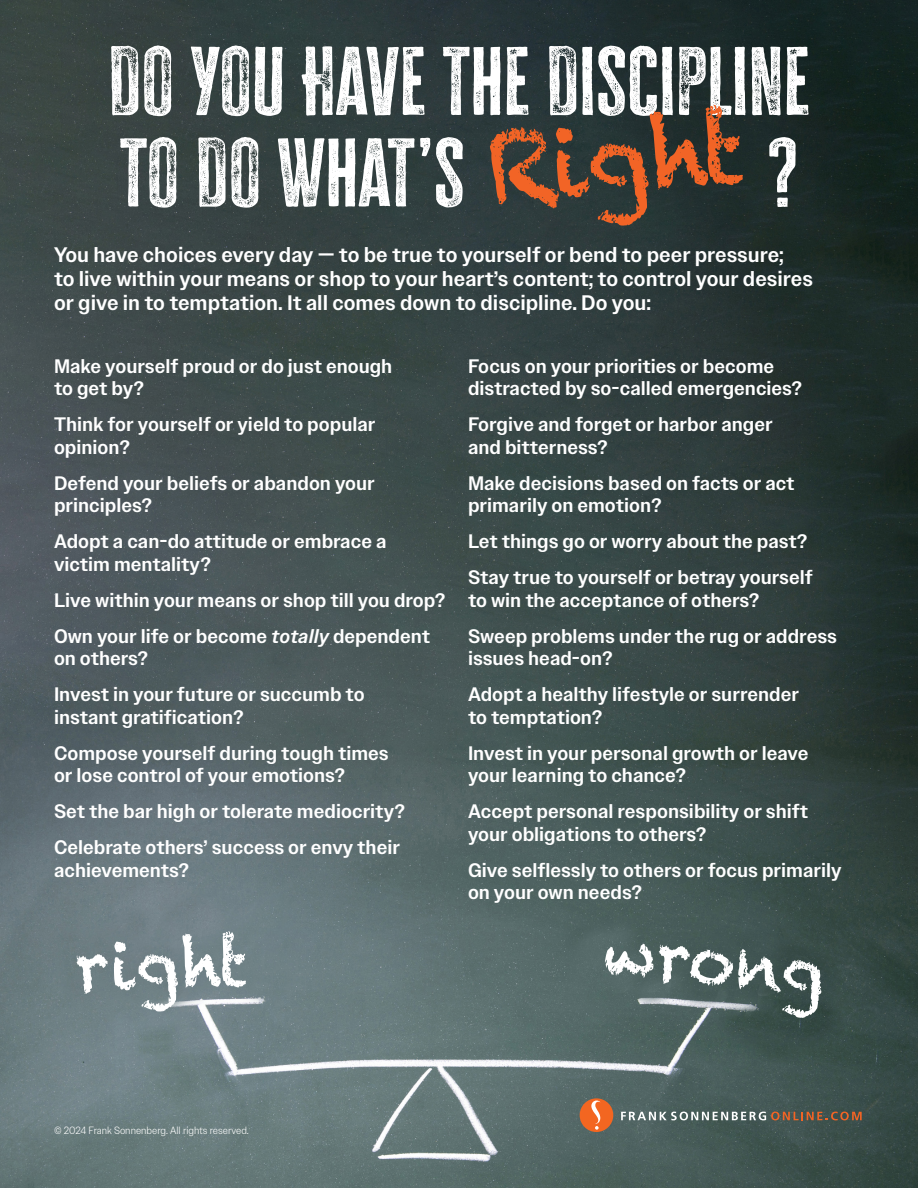
<style>
.page{position:relative;width:918px;height:1188px;background:#fff}
.page>*{position:absolute;margin:0;border:0;box-sizing:border-box;transform-origin:0 0}
.t1{font:97.5px "Chalkduster";color:#f26426;scale:.95 1}
.t2{font:79.5px/91.5px "Cheddar Gothic Rough";color:#fff}
.t3{font:67.5px "Chalkduster";color:#fff;scale:.95 1}
.t4{font:500 21px/24px "Owners Text";color:#fff;scale:.95 1}
.t5{font:500 19.5px/22.5px "Owners Text";color:#fff;scale:.95 1}
.t6{font:300 10.5px "Owners Text";color:#fff;scale:.95 1}
.s1{font-style:italic}
</style>
<div class="page">
<img style="left:0;top:1px;width:918px;height:1187px">
<svg style="left:621px;top:1112px;width:241px;height:8px;background:#8a8277"></svg>
<div style="left:580px;top:1098px;width:33px;height:34px;background:#f36621;border-radius:50%"></div>
<svg style="left:591px;top:1101px;width:9px;height:29px"></svg>
<p class="t2" style="left:108px;top:35px;width:704px">DO YOU HAVE THE DISCIPLINE<br>TO DO WHAT’S</p>
<p class="t1" style="left:483px;top:110px;width:274px;rotate:-4deg">Right</p>
<p class="t4" style="left:54px;top:243px;width:801px">You have choices every day — to be true to yourself or bend to peer pressure;<br>to live within your means or shop to your heart’s content; to control your desires or give in to temptation. It all comes down to discipline. Do you:</p>
<p class="t2" style="left:767px;top:127px;width:33px">?</p>
<p class="t5" style="left:54px;top:355px;width:358px">Make yourself proud or do just enough to get by?</p>
<p class="t5" style="left:54px;top:413px;width:340px">Think for yourself or yield to popular opinion?</p>
<p class="t5" style="left:54px;top:472px;width:339px">Defend your beliefs or abandon your principles?</p>
<p class="t5" style="left:54px;top:530px;width:352px">Adopt a can-do attitude or embrace a victim mentality?</p>
<p class="t5" style="left:54px;top:589px;width:414px">Live within your means or shop till you drop?</p>
<p class="t5" style="left:54px;top:625px;width:397px">Own your life or become <span class="s1">totally</span> dependent on others?</p>
<p class="t5" style="left:54px;top:683px;width:329px">Invest in your future or succumb to instant gratification?</p>
<p class="t5" style="left:54px;top:742px;width:354px">Compose yourself during tough times or lose control of your emotions?</p>
<p class="t5" style="left:54px;top:800px;width:371px">Set the bar high or tolerate mediocrity?</p>
<p class="t5" style="left:54px;top:836px;width:366px">Celebrate others’ success or envy their achievements?</p>
<p class="t5" style="left:468px;top:355px;width:353px">Focus on your priorities or become distracted by so-called emergencies?</p>
<p class="t5" style="left:468px;top:413px;width:322px">Forgive and forget or harbor anger and bitterness?</p>
<p class="t5" style="left:468px;top:472px;width:345px">Make decisions based on facts or act primarily on emotion?</p>
<p class="t5" style="left:468px;top:530px;width:359px">Let things go or worry about the past?</p>
<p class="t5" style="left:468px;top:566px;width:364px">Stay true to yourself or betray yourself to win the acceptance of others?</p>
<p class="t5" style="left:468px;top:625px;width:390px">Sweep problems under the rug or address issues head-on?</p>
<p class="t5" style="left:468px;top:683px;width:350px">Adopt a healthy lifestyle or surrender to temptation?</p>
<p class="t5" style="left:468px;top:742px;width:360px">Invest in your personal growth or leave your learning to chance?</p>
<p class="t5" style="left:468px;top:800px;width:360px">Accept personal responsibility or shift your obligations to others?</p>
<p class="t5" style="left:468px;top:859px;width:395px">Give selflessly to others or focus primarily on your own needs?</p>
<p class="t3" style="left:74px;top:927px;width:184px;rotate:-2deg">right</p>
<p class="t3" style="left:609px;top:910px;width:235px;rotate:6deg">wrong</p>
<p class="t6" style="left:55px;top:1124px;width:206px">© 2024 Frank Sonnenberg. All rights reserved.</p>
</div>
